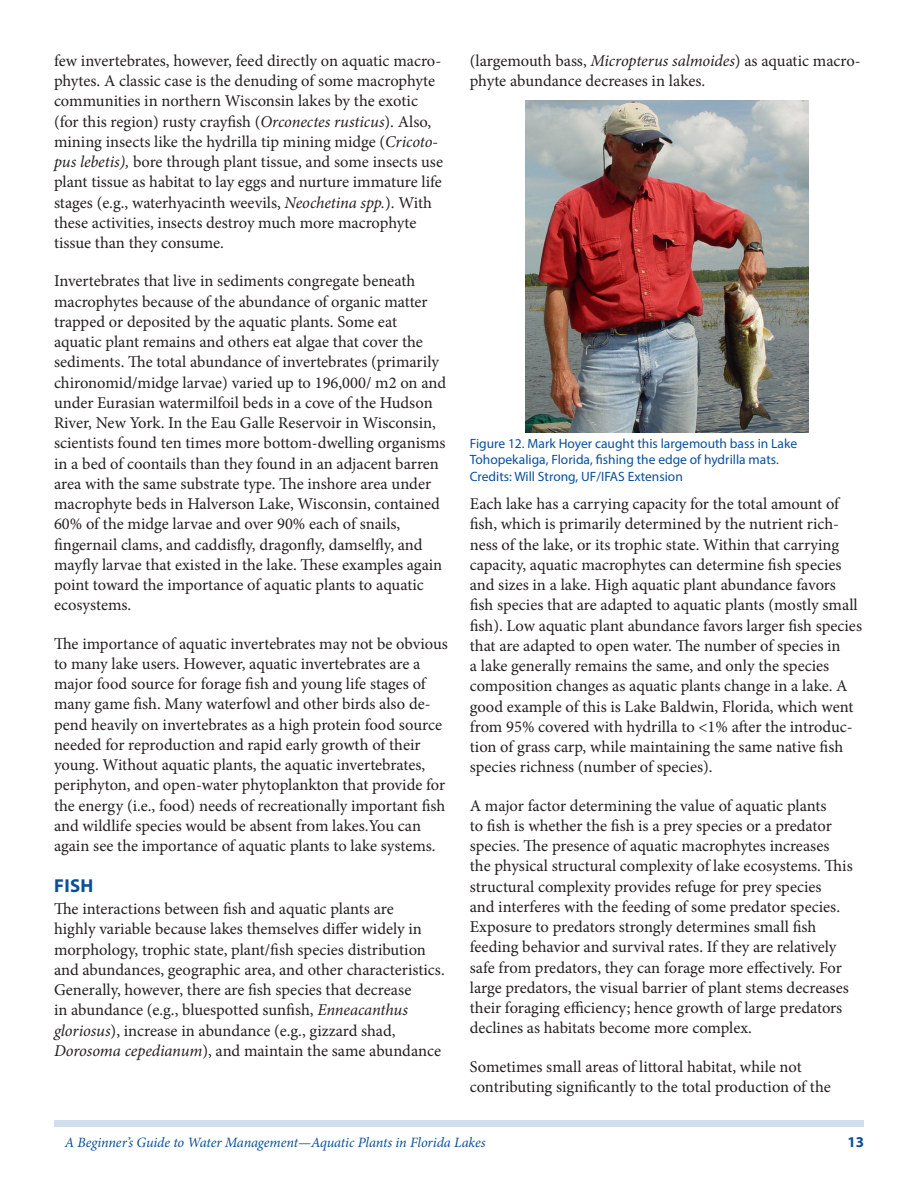
<style>
.page{position:relative;width:918px;height:1188px;background:#fff}
.page>*{position:absolute;margin:0;border:0;box-sizing:border-box;transform-origin:0 0}
.SectionHeading2{font:700 18.75px "Myriad Pro";color:#09509a}
.Paragraph{font:16.5px/20.2px "Minion Pro";color:#231f20}
.t1{font:700 15px "Myriad Pro";color:#09509a}
.RunningTitleItalics{font:italic 14.25px "Minion Pro";letter-spacing:-.005em;color:#09509a}
.FigureCaption{font:13.5px/16.5px "Myriad Pro";color:#09509a}
.s1{font-style:italic}
</style>
<div class="page">
<div style="left:54px;top:1120px;width:810px;height:7px;background:#d0dfeb"></div>
<img style="left:526px;top:100px;width:282px;height:332px">
<p class="Paragraph" style="left:54px;top:51px;width:391px">few invertebrates, however, feed directly on aquatic macro&shy;phytes. A classic case is the denuding of some macrophyte communities in northern Wisconsin lakes by the exotic (for this region) rusty crayfish (<span class="s1">Orconectes rusticus</span>). Also, mining insects like the hydrilla tip mining midge (<span class="s1">Cricoto&shy;pus lebetis),</span> bore through plant tissue, and some insects use plant tissue as habitat to lay eggs and nurture immature life stages (e.g., waterhyacinth weevils, <span class="s1">Neochetina spp.</span>). With these activities, insects destroy much more macrophyte tissue than they consume.</p>
<p class="Paragraph" style="left:54px;top:271px;width:394px">Invertebrates that live in sediments congregate beneath macrophytes because of the abundance of organic matter trapped or deposited by the aquatic plants. Some eat aquatic plant remains and others eat algae that cover the sediments. The total abundance of invertebrates (primarily chironomid/midge larvae) varied up to 196,000/ m2 on and under Eurasian watermilfoil beds in a cove of the Hudson River, New York. In the Eau Galle Reservoir in Wisconsin, scientists found ten times more bottom-dwelling organisms in a bed of coontails than they found in an adjacent barren area with the same substrate type. The inshore area under macrophyte beds in Halverson Lake, Wisconsin, contained 60% of the midge larvae and over 90% each of snails, fingernail clams, and caddisfly, dragonfly, damselfly, and mayfly larvae that existed in the lake. These examples again point toward the importance of aquatic plants to aquatic ecosystems.</p>
<p class="Paragraph" style="left:54px;top:633px;width:395px">The importance of aquatic invertebrates may not be obvious to many lake users. However, aquatic invertebrates are a major food source for forage fish and young life stages of many game fish. Many waterfowl and other birds also de&shy;pend heavily on invertebrates as a high protein food source needed for reproduction and rapid early growth of their young. Without aquatic plants, the aquatic invertebrates, periphyton, and open-water phytoplankton that provide for the energy (i.e., food) needs of recreationally important fish and wildlife species would be absent from lakes.You can again see the importance of aquatic plants to lake systems.</p>
<p class="SectionHeading2" style="left:54px;top:873px;width:41px">FISH</p>
<p class="Paragraph" style="left:54px;top:899px;width:392px">The interactions between fish and aquatic plants are<br>highly variable because lakes themselves differ widely in morphology, trophic state, plant/fish species distribution and abundances, geographic area, and other characteristics.<br>Generally, however, there are fish species that decrease<br>in abundance (e.g., bluespotted sunfish, <span class="s1">Enneacanthus gloriosus</span>), increase in abundance (e.g., gizzard shad, <span class="s1">Dorosoma cepedianum</span>), and maintain the same abundance</p>
<p class="Paragraph" style="left:470px;top:51px;width:393px">(largemouth bass, <span class="s1">Micropterus salmoides</span>) as aquatic macro&shy;phyte abundance decreases in lakes.</p>
<p class="FigureCaption" style="left:470px;top:435px;width:329px">Figure 12. Mark Hoyer caught this largemouth bass in Lake<br>Tohopekaliga, Florida, fishing the edge of hydrilla mats.</p>
<p class="FigureCaption" style="left:470px;top:468px;width:215px">Credits: Will Strong, UF/IFAS Extension</p>
<p class="Paragraph" style="left:470px;top:494px;width:394px">Each lake has a carrying capacity for the total amount of fish, which is primarily determined by the nutrient rich&shy;ness of the lake, or its trophic state. Within that carrying capacity, aquatic macrophytes can determine fish species and sizes in a lake. High aquatic plant abundance favors fish species that are adapted to aquatic plants (mostly small fish). Low aquatic plant abundance favors larger fish species that are adapted to open water. The number of species in<br>a lake generally remains the same, and only the species composition changes as aquatic plants change in a lake. A good example of this is Lake Baldwin, Florida, which went from 95% covered with hydrilla to &lt;1% after the introduc&shy;tion of grass carp, while maintaining the same native fish species richness (number of species).</p>
<p class="Paragraph" style="left:470px;top:795px;width:384px">A major factor determining the value of aquatic plants<br>to fish is whether the fish is a prey species or a predator species. The presence of aquatic macrophytes increases the physical structural complexity of lake ecosystems. This structural complexity provides refuge for prey species<br>and interferes with the feeding of some predator species.<br>Exposure to predators strongly determines small fish feeding behavior and survival rates. If they are relatively safe from predators, they can forage more effectively. For large predators, the visual barrier of plant stems decreases their foraging efficiency; hence growth of large predators declines as habitats become more complex.</p>
<p class="Paragraph" style="left:470px;top:1056px;width:362px">Sometimes small areas of littoral habitat, while not contributing significantly to the total production of the</p>
<p class="RunningTitleItalics" style="left:65px;top:1133px;width:422px">A Beginner’s Guide to Water Management—Aquatic Plants in Florida Lakes</p>
<p class="t1" style="left:847px;top:1133px;width:18px">13</p>
</div>
